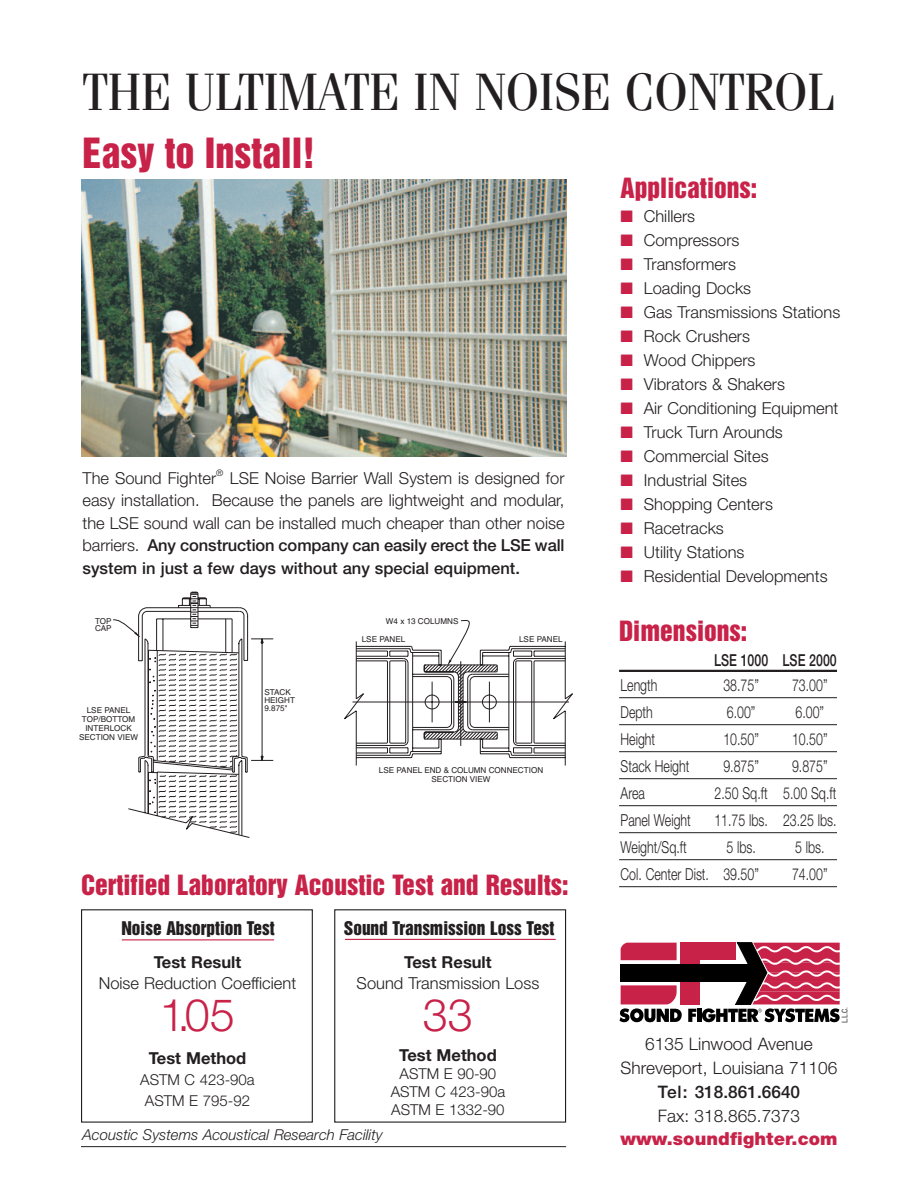
<style>
.page{position:relative;width:918px;height:1188px;background:#fff}
.page>*{position:absolute;margin:0;border:0;box-sizing:border-box;transform-origin:0 0}
.t1{font:52.5px "Fenice";letter-spacing:-.015em;color:#231f20;scale:.95 1}
.t2{font:300 45px "Helvetica Neue";color:#c82249}
.t3{font:38.1px "Helvetica Inserat";color:#c82249}
.t4{font:25.5px "Helvetica Inserat";color:#c82249}
.t5{font:900 18px "Helvetica Neue";letter-spacing:.005em;color:#c82249}
.t6{font:300 17.25px/24px "Helvetica Neue";color:#231f20;text-align:center}
.t7{font:17.25px "Helvetica Inserat";color:#231f20}
.t8{font:500 17.25px "Helvetica Neue";color:#231f20}
.t9{font:300 16.5px/22.5px "Helvetica Neue";color:#231f20;text-align:justify}
.t10{font:300 16.5px/27px "Helvetica Neue";color:#231f20;text-align:center;scale:.75 1}
.t11{font:700 16.5px "Helvetica Neue";color:#231f20}
.t12{font:500 16.5px "Helvetica Neue";color:#231f20;scale:.75 1}
.t13{font:300 15px/18px "Helvetica Neue";color:#231f20;text-align:center}
.t14{font:italic 300 15px "Helvetica Neue";color:#231f20}
.t15{font:300 9px "Helvetica Neue";color:#231f20}
.t16{font:8.1px/9px "Helvetica";color:#231f20;text-align:center}
.t17{font:condensed 7.5px "Helvetica";color:#231f20}
.s1{font-weight:500}
.s2{color:#c82249}
</style>
<div class="page">
<svg style="left:81px;top:909px;width:486px;height:214px"></svg>
<img style="left:81px;top:180px;width:485px;height:276px">
<svg style="left:113px;top:592px;width:161px;height:246px"></svg>
<svg style="left:344px;top:620px;width:229px;height:146px"></svg>
<hr style="left:455px;top:702px;width:114px;height:1px;background:#231f20">
<hr style="left:461px;top:661px;width:1px;height:85px;background:#231f20">
<hr style="left:353px;top:702px;width:114px;height:1px;background:#231f20">
<hr style="left:432px;top:682px;width:1px;height:40px;background:#231f20">
<hr style="left:489px;top:682px;width:1px;height:40px;background:#231f20">
<svg style="left:620px;top:943px;width:220px;height:80px"></svg>
<hr style="left:619px;top:697px;width:218px;height:1px;background:#231f20">
<hr style="left:619px;top:724px;width:218px;height:1px;background:#231f20">
<hr style="left:619px;top:751px;width:218px;height:1px;background:#231f20">
<hr style="left:619px;top:778px;width:218px;height:1px;background:#231f20">
<hr style="left:619px;top:805px;width:218px;height:1px;background:#231f20">
<hr style="left:619px;top:832px;width:218px;height:1px;background:#231f20">
<hr style="left:619px;top:859px;width:218px;height:1px;background:#231f20">
<hr style="left:619px;top:886px;width:218px;height:1px;background:#231f20">
<hr style="left:619px;top:670px;width:218px;height:2px;background:#231f20">
<hr style="left:122px;top:939px;width:152px;height:1px;background:#c82249">
<hr style="left:345px;top:939px;width:211px;height:1px;background:#c82249">
<hr style="left:81px;top:1146px;width:485px;height:1px;background:#231f20">
<h1 class="t1" style="left:82px;top:74px;width:795px">THE ULTIMATE IN NOISE CONTROL</h1>
<h3 class="t3" style="left:82px;top:138px;width:234px">Easy to Install!</h3>
<p class="t9" style="left:82px;top:468px;width:135px">The Sound Fighter</p>
<p class="t15" style="left:216px;top:470px;width:9px">®</p>
<p class="t9" style="left:82px;top:468px;width:484px;text-indent:147px">LSE Noise Barrier Wall System is designed for easy installation. Because the panels are lightweight and modular, the LSE sound wall can be installed much cheaper than other noise barriers. <span class="s1">Any construction company can easily erect the LSE wall system in just a few days without any special equipment.</span></p>
<p class="t16" style="left:95px;top:618px;width:18px;line-height:7.2px;text-align:left">TOP<br>CAP</p>
<p class="t16" style="left:79px;top:706px;width:60px">LSE PANEL<br>TOP/BOTTOM<br>INTERLOCK<br>SECTION VIEW</p>
<p class="t16" style="left:264px;top:689px;width:32px;line-height:8.1px;text-align:left">STACK<br>HEIGHT<br>9.875"</p>
<p class="t16" style="left:386px;top:617px;width:74px">W4 x 13 COLUMNS</p>
<p class="t16" style="left:362px;top:636px;width:45px">LSE PANEL</p>
<p class="t16" style="left:519px;top:636px;width:45px">LSE PANEL</p>
<p class="t16" style="left:379px;top:766px;width:166px">LSE PANEL END &amp; COLUMN CONNECTION<br>SECTION VIEW</p>
<h3 class="t4" style="left:81px;top:874px;width:489px">Certified Laboratory Acoustic Test and Results:</h3>
<p class="t7" style="left:121px;top:921px;width:155px">Noise Absorption Test</p>
<p class="t7" style="left:344px;top:921px;width:212px">Sound Transmission Loss Test</p>
<p class="t11" style="left:154px;top:956px;width:89px">Test Result</p>
<p class="t9" style="left:99px;top:973px;width:199px">Noise Reduction Coefficient</p>
<h2 class="t2" style="left:160px;top:999px;width:77px">1.05</h2>
<p class="t11" style="left:149px;top:1052px;width:99px">Test Method</p>
<p class="t13" style="left:140px;top:1070px;width:116px;line-height:21px">ASTM C 423-90a<br>ASTM E 795-92</p>
<p class="t11" style="left:404px;top:956px;width:89px">Test Result</p>
<p class="t9" style="left:357px;top:973px;width:184px">Sound Transmission Loss</p>
<h2 class="t2" style="left:423px;top:999px;width:52px">33</h2>
<p class="t11" style="left:399px;top:1049px;width:99px">Test Method</p>
<p class="t13" style="left:391px;top:1066px;width:116px">ASTM E 90-90<br>ASTM C 423-90a<br>ASTM E 1332-90</p>
<p class="t14" style="left:82px;top:1129px;width:302px">Acoustic Systems Acoustical Research Facility</p>
<h3 class="t4" style="left:621px;top:178px;width:138px">Applications:</h3>
<p class="t9" style="left:621px;top:206px;width:76px"><span class="s2">■</span> Chillers</p>
<p class="t9" style="left:621px;top:230px;width:120px"><span class="s2">■</span> Compressors</p>
<p class="t9" style="left:621px;top:254px;width:117px"><span class="s2">■</span> Transformers</p>
<p class="t9" style="left:621px;top:278px;width:132px"><span class="s2">■</span> Loading Docks</p>
<p class="t9" style="left:621px;top:302px;width:221px"><span class="s2">■</span> Gas Transmissions Stations</p>
<p class="t9" style="left:621px;top:326px;width:131px"><span class="s2">■</span> Rock Crushers</p>
<p class="t9" style="left:621px;top:350px;width:136px"><span class="s2">■</span> Wood Chippers</p>
<p class="t9" style="left:621px;top:374px;width:166px"><span class="s2">■</span> Vibrators &amp; Shakers</p>
<p class="t9" style="left:621px;top:398px;width:219px"><span class="s2">■</span> Air Conditioning Equipment</p>
<p class="t9" style="left:621px;top:422px;width:164px"><span class="s2">■</span> Truck Turn Arounds</p>
<p class="t9" style="left:621px;top:446px;width:150px"><span class="s2">■</span> Commercial Sites</p>
<p class="t9" style="left:621px;top:470px;width:128px"><span class="s2">■</span> Industrial Sites</p>
<p class="t9" style="left:621px;top:494px;width:154px"><span class="s2">■</span> Shopping Centers</p>
<p class="t9" style="left:621px;top:518px;width:105px"><span class="s2">■</span> Racetracks</p>
<p class="t9" style="left:621px;top:542px;width:125px"><span class="s2">■</span> Utility Stations</p>
<p class="t9" style="left:621px;top:566px;width:208px"><span class="s2">■</span> Residential Developments</p>
<h3 class="t4" style="left:619px;top:621px;width:130px">Dimensions:</h3>
<p class="t10" style="left:621px;top:673px;width:119px;text-align:left">Length<br>Depth<br>Height<br>Stack Height<br>Area<br>Panel Weight<br>Weight/Sq.ft<br>Col. Center Dist.</p>
<p class="t10" style="left:714px;top:673px;width:73px">38.75”<br>6.00”<br>10.50”<br>9.875”<br>2.50 Sq.ft<br>11.75 lbs.<br>5 lbs.<br>39.50”</p>
<p class="t10" style="left:783px;top:673px;width:73px">73.00”<br>6.00”<br>10.50”<br>9.875”<br>5.00 Sq.ft<br>23.25 lbs.<br>5 lbs.<br>74.00”</p>
<p class="t12" style="left:714px;top:654px;width:165px">LSE 1000 LSE 2000</p>
<p class="t17" style="left:842px;top:1023px;width:18px;rotate:-90deg">L.L.C.</p>
<p class="t6" style="left:621px;top:1034px;width:218px">6135 Linwood Avenue<br>Shreveport, Louisiana 71106</p>
<p class="t8" style="left:658px;top:1086px;width:144px">Tel: 318.861.6640</p>
<p class="t6" style="left:658px;top:1106px;width:144px">Fax: 318.865.7373</p>
<p class="t5" style="left:620px;top:1132px;width:219px">www.soundfighter.com</p>
</div>
